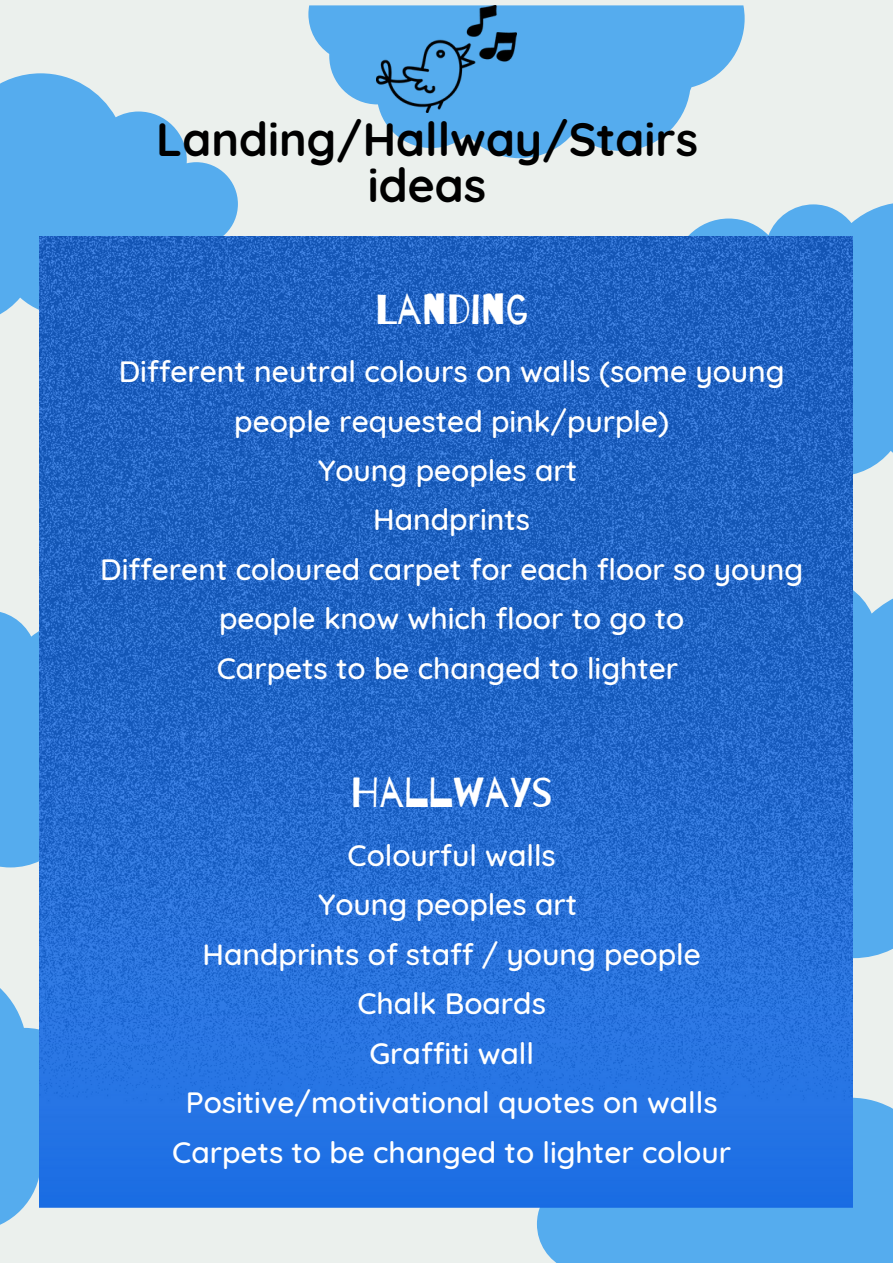
<style>
.page{position:relative;width:893px;height:1264px;background:#fff}
.page>*{position:absolute;margin:0;border:0;box-sizing:border-box;transform-origin:0 0}
.t1{font:700 46.5px/46px "Quicksand";color:#000;text-align:center}
.t2{font:42px "Barrio";color:#fff}
.t3{font:500 30px/49.5px "Quicksand";color:#fff;text-align:center}
</style>
<div class="page">
<div style="left:0;top:0;width:892px;height:1262px;background:#ebf0ed"></div>
<svg style="left:0;top:73px;width:238px;height:250px;fill:#55acee"></svg>
<div style="left:537px;top:1090px;width:355px;height:172px;background:#55acee"></div>
<div style="left:0;top:610px;width:40px;height:257px;background:#55acee"></div>
<svg style="left:688px;top:203px;width:204px;height:273px;fill:#55acee"></svg>
<svg style="left:0;top:964px;width:95px;height:261px"></svg>
<svg style="left:308px;top:5px;width:436px;height:153px;fill:#55acee"></svg>
<svg style="left:852px;top:578px;width:40px;height:380px;background:#5eafed"></svg>
<img style="left:40px;top:236px;width:812px;height:971px">
<img style="left:376px;top:5px;width:140px;height:107px">
<h1 class="t1" style="left:156px;top:115px;width:543px">Landing/Hallway/Stairs ideas</h1>
<h2 class="t2" style="left:375px;top:286px;width:154px">LANDING</h2>
<p class="t3" style="left:100px;top:346px;width:704px">Different neutral colours on walls (some young people requested pink/purple)<br>Young peoples art<br>Handprints<br>Different coloured carpet for each floor so young people know which floor to go to<br>Carpets to be changed to lighter</p>
<h2 class="t2" style="left:351px;top:770px;width:203px">HALLWAYS</h2>
<p class="t3" style="left:172px;top:829px;width:560px">Colourful walls<br>Young peoples art<br>Handprints of staff / young people<br>Chalk Boards<br>Graffiti wall<br>Positive/motivational quotes on walls<br>Carpets to be changed to lighter colour</p>
</div>
